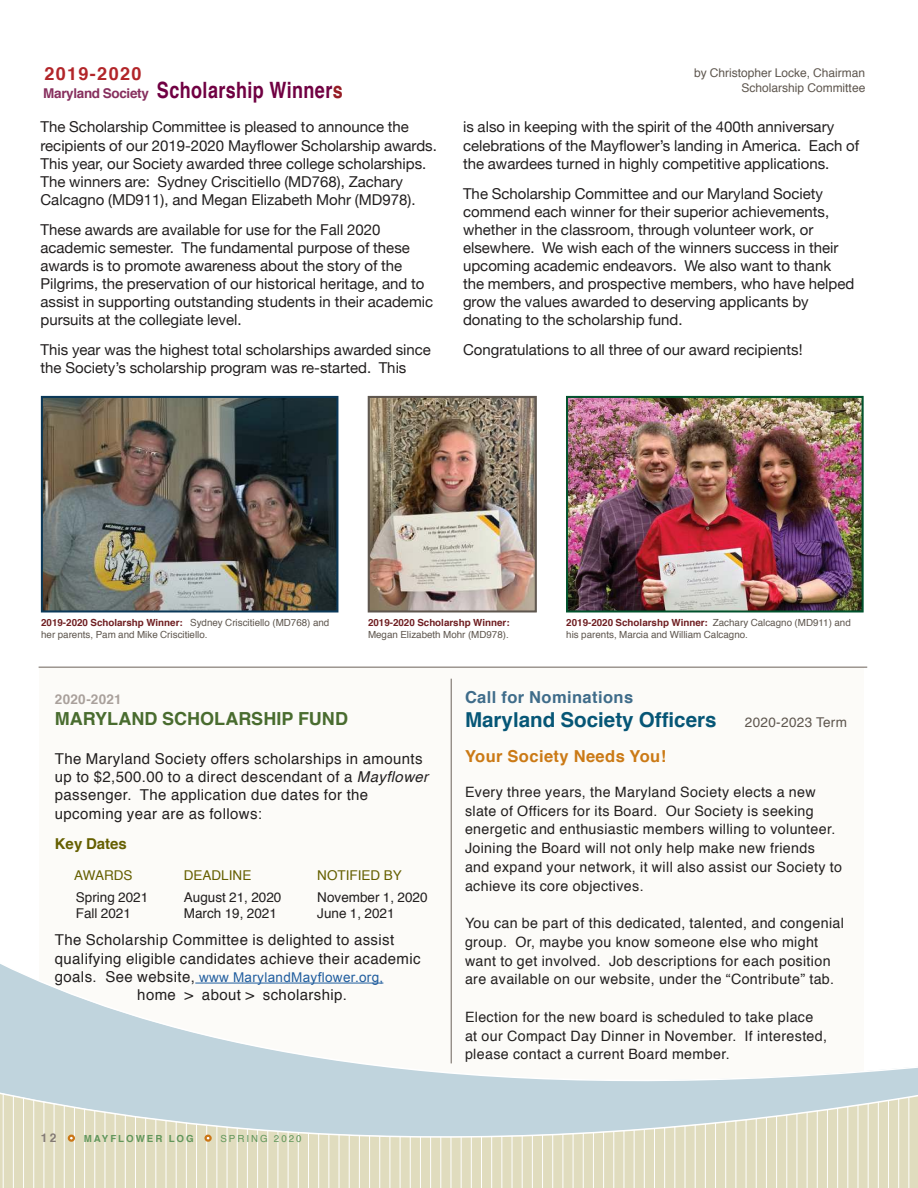
<style>
.page{position:relative;width:918px;height:1188px;background:#fff}
.page>*{position:absolute;margin:0;border:0;box-sizing:border-box;transform-origin:0 0}
.t1{font:700 22.5px "Helvetica";letter-spacing:.02em;color:#700042;scale:.8 1}
.t2{font:700 20.55px "Helvetica";color:#065676}
.t3{font:700 18px "Helvetica";color:#496c2f}
.t4{font:700 18px "Helvetica";letter-spacing:.075em;color:#b22529}
.t5{font:700 16.5px "Helvetica";letter-spacing:.025em;color:#cb7a16}
.t6{font:700 16.5px "Helvetica";letter-spacing:.025em;color:#3f6c8a}
.t7{font:15px/18.1px "Helvetica Neue";color:#221f1f}
.t8{font:15px/18px "Helvetica";letter-spacing:.025em;color:#221f1f}
.t9{font:700 15px "Helvetica";color:#655f00}
.t10{font:14.25px/18.8px "Helvetica";letter-spacing:.025em;color:#221f1f}
.t11{font:13.5px "Helvetica";color:#221f1f}
.t12{font:13.5px "Arial";letter-spacing:.025em;color:#205d9e}
.t13{font:13.5px "Helvetica";color:#655f00}
.t14{font:13.5px "Helvetica";letter-spacing:.025em;color:#5e564e}
.t15{font:700 13.5px "Helvetica";letter-spacing:.02em;color:#a9a09b}
.t16{font:12px/15px "Helvetica";color:#5e564e;text-align:right}
.t17{font:700 12px "Helvetica";color:#837a74}
.t18{font:9.75px/11.7px "Helvetica";color:#5e564e}
.t19{font:700 9.75px "Helvetica";color:#6f1f22}
.t20{font:700 9.75px "Helvetica";letter-spacing:.2em;color:#61965b}
.t21{font:9.75px "Helvetica";letter-spacing:.2em;color:#61965b}
.s1{font-size:13.5px;color:#872f5e}
.s2{color:#961d25}
.s3{font-weight:700;color:#6f1f22}
.s4{font-style:italic}
.s5{font-family:"Helvetica";font-size:15px;color:#221f1f}
</style>
<div class="page">
<div style="left:39px;top:667px;width:825px;height:412px;background:#fcfbf8"></div>
<img style="left:368px;top:396px;width:169px;height:216px">
<div style="left:369px;top:397px;width:166px;height:214px;border:1px solid #5e564e"></div>
<hr style="left:39px;top:667px;width:828px;height:1px;background:#6c625a">
<svg style="left:0;top:898px;width:918px;height:290px"></svg>
<hr style="left:451px;top:679px;width:1px;height:384px;background:#6c625a">
<div style="left:68px;top:1135px;width:7px;height:7px;border:2px solid #cb7616;border-radius:50%"></div>
<div style="left:204px;top:1135px;width:8px;height:7px;border:2px solid #cb7616;border-radius:50%"></div>
<img style="left:566px;top:396px;width:298px;height:216px">
<div style="left:567px;top:397px;width:295px;height:214px;border:1px solid #00522c"></div>
<img style="left:41px;top:396px;width:297px;height:216px">
<div style="left:42px;top:397px;width:295px;height:214px;border:1px solid #0b3959"></div>
<hr style="left:195px;top:983px;width:188px;height:1px;background:#205d9e">
<p class="t4" style="left:45px;top:63px;width:98px">2019-2020</p>
<h1 class="t1" style="left:43px;top:72px;width:376px"><span class="s1">Maryland Society</span> Scholarship Winner<span class="s2">s</span></h1>
<p class="t7" style="left:40px;top:119px;width:398px">The Scholarship Committee is pleased to announce the recipients of our 2019-2020 Mayflower Scholarship awards.<br>This year, our Society awarded three college scholarships.<br>The winners are: Sydney Criscitiello (MD768), Zachary Calcagno (MD911), and Megan Elizabeth Mohr (MD978).</p>
<p class="t7" style="left:40px;top:222px;width:394px">These awards are available for use for the Fall 2020 academic semester. The fundamental purpose of these awards is to promote awareness about the story of the Pilgrims, the preservation of our historical heritage, and to assist in supporting outstanding students in their academic pursuits at the collegiate level.</p>
<p class="t7" style="left:40px;top:342px;width:392px">This year was the highest total scholarships awarded since the Society’s scholarship program was re-started. This</p>
<p class="t16" style="left:694px;top:66px;width:173px">by Christopher Locke, Chairman<br>Scholarship Committee</p>
<p class="t7" style="left:463px;top:120px;width:398px">is also in keeping with the spirit of the 400th anniversary celebrations of the Mayflower’s landing in America. Each of the awardees turned in highly competitive applications.</p>
<p class="t7" style="left:463px;top:186px;width:393px">The Scholarship Committee and our Maryland Society commend each winner for their superior achievements, whether in the classroom, through volunteer work, or elsewhere. We wish each of the winners success in their upcoming academic endeavors. We also want to thank the members, and prospective members, who have helped grow the values awarded to deserving applicants by donating to the scholarship fund.</p>
<p class="t7" style="left:463px;top:342px;width:341px">Congratulations to all three of our award recipients!</p>
<p class="t18" style="left:41px;top:618px;width:290px"><span class="s3">2019-2020 Scholarshp Winner:</span> Sydney Criscitiello (MD768) and her parents, Pam and Mike Criscitiello.</p>
<p class="t19" style="left:368px;top:615px;width:143px">2019-2020 Scholarshp Winner:</p>
<p class="t18" style="left:368px;top:629px;width:142px">Megan Elizabeth Mohr (MD978).</p>
<p class="t18" style="left:566px;top:618px;width:286px"><span class="s3">2019-2020 Scholarshp Winner:</span> Zachary Calcagno (MD911) and his parents, Marcia and William Calcagno.</p>
<p class="t15" style="left:55px;top:692px;width:68px">2020-2021</p>
<p class="t3" style="left:55px;top:704px;width:295px">MARYLAND SCHOLARSHIP FUND</p>
<p class="t8" style="left:55px;top:751px;width:375px">The Maryland Society offers scholarships in amounts up to $2,500.00 to a direct descendant of a <span class="s4">Mayflower </span>passenger. The application due dates for the upcoming year are as follows:</p>
<p class="t9" style="left:55px;top:831px;width:74px">Key Dates</p>
<p class="t13" style="left:74px;top:869px;width:60px">AWARDS</p>
<p class="t13" style="left:184px;top:869px;width:69px">DEADLINE</p>
<p class="t13" style="left:317px;top:869px;width:86px">NOTIFIED BY</p>
<p class="t11" style="left:76px;top:892px;width:74px">Spring 2021</p>
<p class="t11" style="left:184px;top:892px;width:99px">August 21, 2020</p>
<p class="t11" style="left:317px;top:892px;width:112px">November 1, 2020</p>
<p class="t11" style="left:76px;top:908px;width:57px">Fall 2021</p>
<p class="t11" style="left:184px;top:908px;width:95px">March 19, 2021</p>
<p class="t11" style="left:317px;top:908px;width:79px">June 1, 2021</p>
<p class="t8" style="left:55px;top:932px;width:367px">The Scholarship Committee is delighted to assist qualifying eligible candidates achieve their academic</p>
<p class="t12" style="left:55px;top:972px;width:330px"><span class="s5">goals. See website,</span> www MarylandMayflower.org,</p>
<p class="t8" style="left:137px;top:987px;width:211px">home &gt; about &gt; scholarship.</p>
<p class="t17" style="left:41px;top:1131px;width:17px">12</p>
<p class="t20" style="left:84px;top:1130px;width:111px">MAYFLOWER LOG</p>
<p class="t21" style="left:220px;top:1134px;width:83px">SPRING 2020</p>
<p class="t6" style="left:465px;top:684px;width:170px">Call for Nominations</p>
<h2 class="t2" style="left:465px;top:703px;width:253px">Maryland Society Officers</h2>
<p class="t14" style="left:745px;top:717px;width:104px">2020-2023 Term</p>
<p class="t5" style="left:465px;top:742px;width:203px">Your Society Needs You!</p>
<p class="t10" style="left:465px;top:784px;width:379px">Every three years, the Maryland Society elects a new slate of Officers for its Board. Our Society is seeking energetic and enthusiastic members willing to volunteer.<br>Joining the Board will not only help make new friends and expand your network, it will also assist our Society to achieve its core objectives.</p>
<p class="t10" style="left:465px;top:915px;width:381px">You can be part of this dedicated, talented, and congenial group. Or, maybe you know someone else who might want to get involved. Job descriptions for each position are available on our website, under the “Contribute” tab.</p>
<p class="t10" style="left:465px;top:1009px;width:364px">Election for the new board is scheduled to take place at our Compact Day Dinner in November. If interested, please contact a current Board member.</p>
</div>
